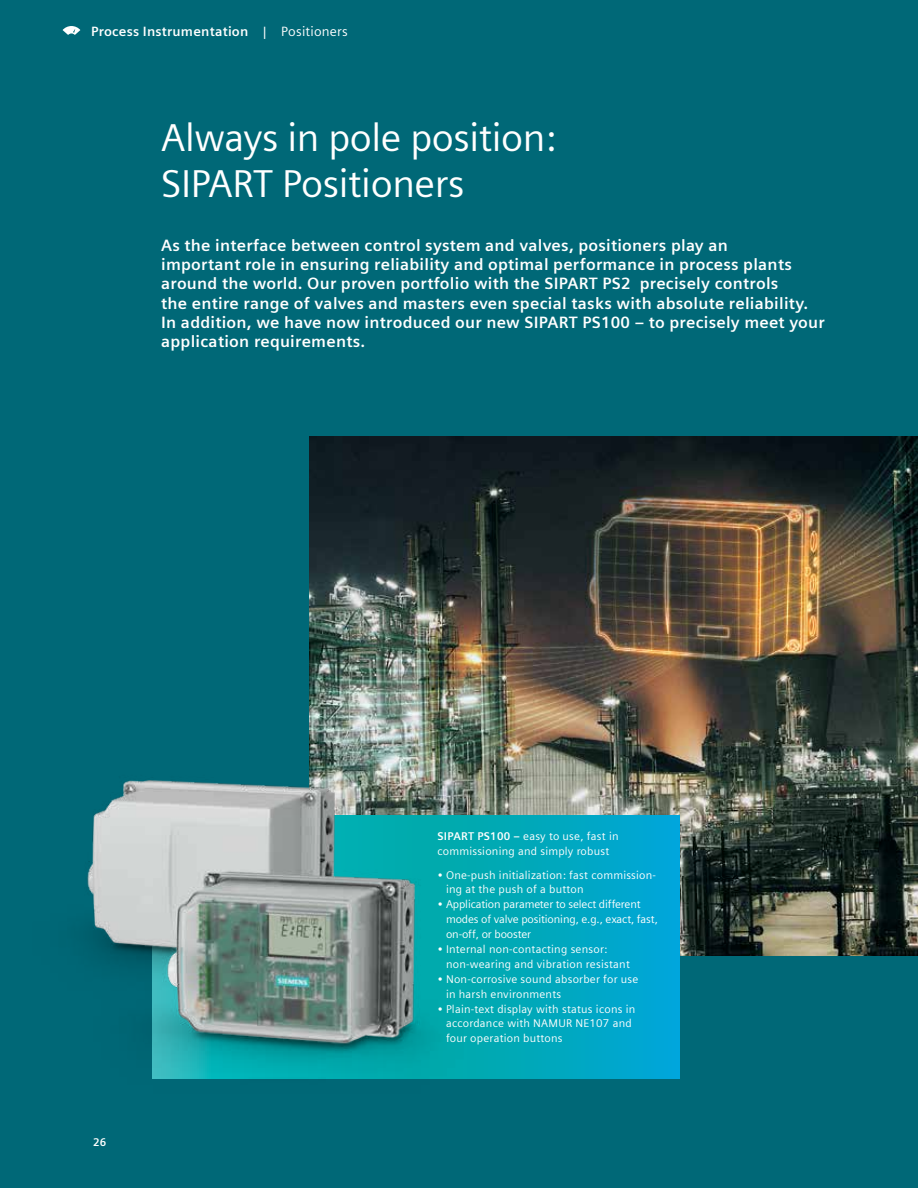
<style>
.page{position:relative;width:918px;height:1188px;background:#006877}
.page>*{position:absolute;margin:0;border:0;box-sizing:border-box;transform-origin:0 0}
.t1{font:39px/46.8px "Siemens Sans Global";letter-spacing:-.01em;color:#fff}
.t2{font:700 16.5px/19.2px "Siemens Sans Global";letter-spacing:.015em;color:#fff}
.t3{font:700 13.5px "Siemens Sans Global";letter-spacing:.015em;color:#fff}
.t4{font:11.25px/14.9px "Siemens Sans Global";letter-spacing:.02em;color:#fff}
.t5{font:11.25px/14.9px "Siemens Sans Global";letter-spacing:-.01em;color:#fff}
.t6{font:700 11.25px "Siemens Sans Global";color:#fff}
.s1{font-weight:400}
.s2{font-weight:700}
</style>
<div class="page">
<svg style="left:63px;top:26px;width:17px;height:9px"></svg>
<img style="left:310px;top:437px;width:608px;height:518px">
<svg style="left:566px;top:815px;width:114px;height:263px"></svg>
<img style="left:87px;top:697px;width:479px;height:382px">
<p class="t3" style="left:91px;top:24px;width:258px">Process Instrumentation <span class="s1">| Positioners</span></p>
<h1 class="t1" style="left:161px;top:114px;width:397px">Always in pole position:<br>SIPART Positioners</h1>
<p class="t2" style="left:161px;top:236px;width:665px">As the interface between control system and valves, positioners play an<br>important role in ensuring reliability and optimal performance in process plants around the world. Our proven portfolio with the SIPART PS2 precisely controls<br>the entire range of valves and masters even special tasks with absolute reliability.<br>In addition, we have now introduced our new SIPART PS100 – to precisely meet your application requirements.</p>
<p class="t6" style="left:93px;top:1136px;width:15px">26</p>
<p class="t4" style="left:438px;top:829px;width:183px"><span class="s2">SIPART PS100 –</span> easy to use, fast in commissioning and simply robust</p>
<p class="t4" style="left:446px;top:867px;width:211px;text-indent:-9px">• One-push initialization: fast commission&shy;ing at the push of a button</p>
<p class="t5" style="left:446px;top:897px;width:213px;text-indent:-9px">• Application parameter to select different modes of valve positioning, e.g., exact, fast, on-off, or booster</p>
<p class="t4" style="left:446px;top:942px;width:185px;text-indent:-9px">• Internal non-contacting sensor: non-wearing and vibration resistant</p>
<p class="t4" style="left:446px;top:971px;width:194px;text-indent:-9px">• Non-corrosive sound absorber for use in harsh environments</p>
<p class="t4" style="left:446px;top:1001px;width:191px;text-indent:-9px">• Plain-text display with status icons in accordance with NAMUR NE107 and four operation buttons</p>
</div>
